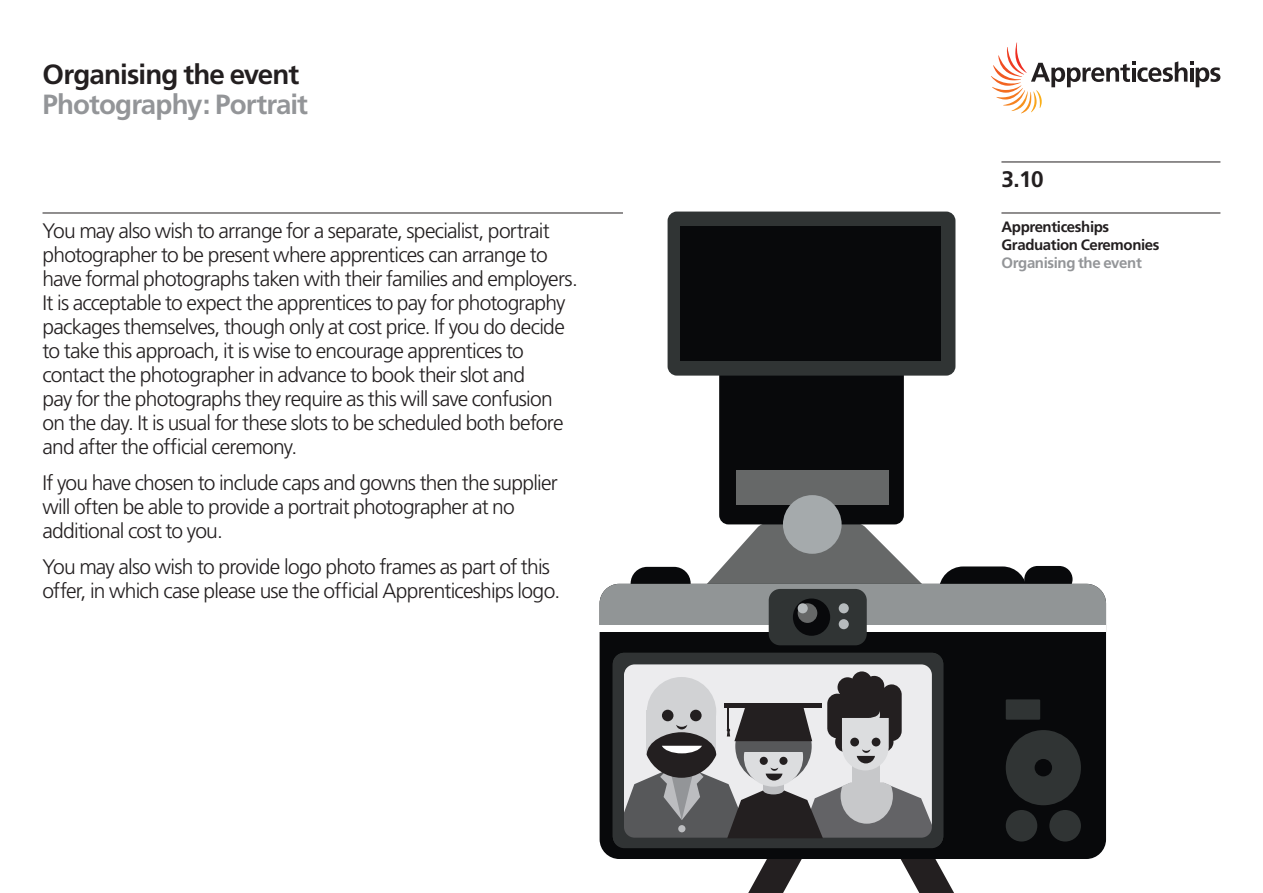
<style>
.page{position:relative;width:1263px;height:893px;background:#fff}
.page>*{position:absolute;margin:0;border:0;box-sizing:border-box;transform-origin:0 0}
.t1{font:700 27.75px "Frutiger";letter-spacing:-.03em;color:#939598}
.t2{font:700 27.75px "Frutiger";letter-spacing:-.03em;color:#231f20}
.t3{font:700 22.5px "Frutiger";color:#231f20}
.t4{font:300 21px/24px "Frutiger";letter-spacing:-.035em;color:#231f20}
.t5{font:700 15px/18px "Frutiger";letter-spacing:-.025em;color:#231f20}
.t6{font:700 15px "Frutiger";letter-spacing:-.025em;color:#939598}
</style>
<div class="page">
<svg style="left:991px;top:43px;width:229px;height:70px"></svg>
<hr style="left:1190px;top:68px;width:3px;height:14px;background:#231f20">
<hr style="left:1001px;top:162px;width:219px;height:1px;background:#231f20">
<hr style="left:1001px;top:213px;width:219px;height:1px;background:#231f20">
<hr style="left:43px;top:213px;width:580px;height:1px;background:#231f20">
<div style="left:600px;top:584px;width:506px;height:275px;background:#08090b;border-radius:20px"></div>
<svg style="left:600px;top:522px;width:506px;height:103px"></svg>
<div style="left:600px;top:625px;width:506px;height:7px;background:#fff"></div>
<div style="left:719px;top:318px;width:185px;height:206px;background:#08090b;border-radius:9px"></div>
<div style="left:667px;top:212px;width:288px;height:164px;background:#303434;border-radius:9px"></div>
<div style="left:680px;top:226px;width:261px;height:135px;background:#08090b"></div>
<div style="left:736px;top:470px;width:152px;height:35px;background:#666868"></div>
<div style="left:783px;top:495px;width:59px;height:59px;background:#a5aaac;border-radius:50%"></div>
<div style="left:769px;top:589px;width:98px;height:56px;background:#303434;border-radius:11px"></div>
<div style="left:793px;top:598px;width:37px;height:38px;background:#08090b;border-radius:50%"></div>
<div style="left:798px;top:603px;width:19px;height:20px;background:#666868;border-radius:50%"></div>
<div style="left:798px;top:603px;width:10px;height:10px;background:#b6bbbd;border-radius:50%"></div>
<div style="left:839px;top:603px;width:10px;height:10px;background:#b6bbbd;border-radius:50%"></div>
<div style="left:839px;top:619px;width:10px;height:10px;background:#b6bbbd;border-radius:50%"></div>
<svg style="left:613px;top:654px;width:330px;height:17px;fill:#303334"></svg>
<svg style="left:599px;top:671px;width:508px;height:222px"></svg>
<h1 class="t2" style="left:43px;top:58px;width:258px">Organising the event</h1>
<h1 class="t1" style="left:43px;top:88px;width:267px">Photography: Portrait</h1>
<p class="t4" style="left:43px;top:219px;width:537px">You may also wish to arrange for a separate, specialist, portrait photographer to be present where apprentices can arrange to have formal photographs taken with their families and employers.<br>It is acceptable to expect the apprentices to pay for photography packages themselves, though only at cost price. If you do decide to take this approach, it is wise to encourage apprentices to contact the photographer in advance to book their slot and<br>pay for the photographs they require as this will save confusion on the day. It is usual for these slots to be scheduled both before and after the official ceremony.</p>
<p class="t4" style="left:43px;top:471px;width:517px">If you have chosen to include caps and gowns then the supplier will often be able to provide a portrait photographer at no additional cost to you.</p>
<p class="t4" style="left:43px;top:555px;width:519px">You may also wish to provide logo photo frames as part of this offer, in which case please use the official Apprenticeships logo.</p>
<p class="t3" style="left:1001px;top:166px;width:44px">3.10</p>
<p class="t5" style="left:1001px;top:218px;width:160px">Apprenticeships<br>Graduation Ceremonies</p>
<p class="t6" style="left:1001px;top:254px;width:142px">Organising the event</p>
</div>
